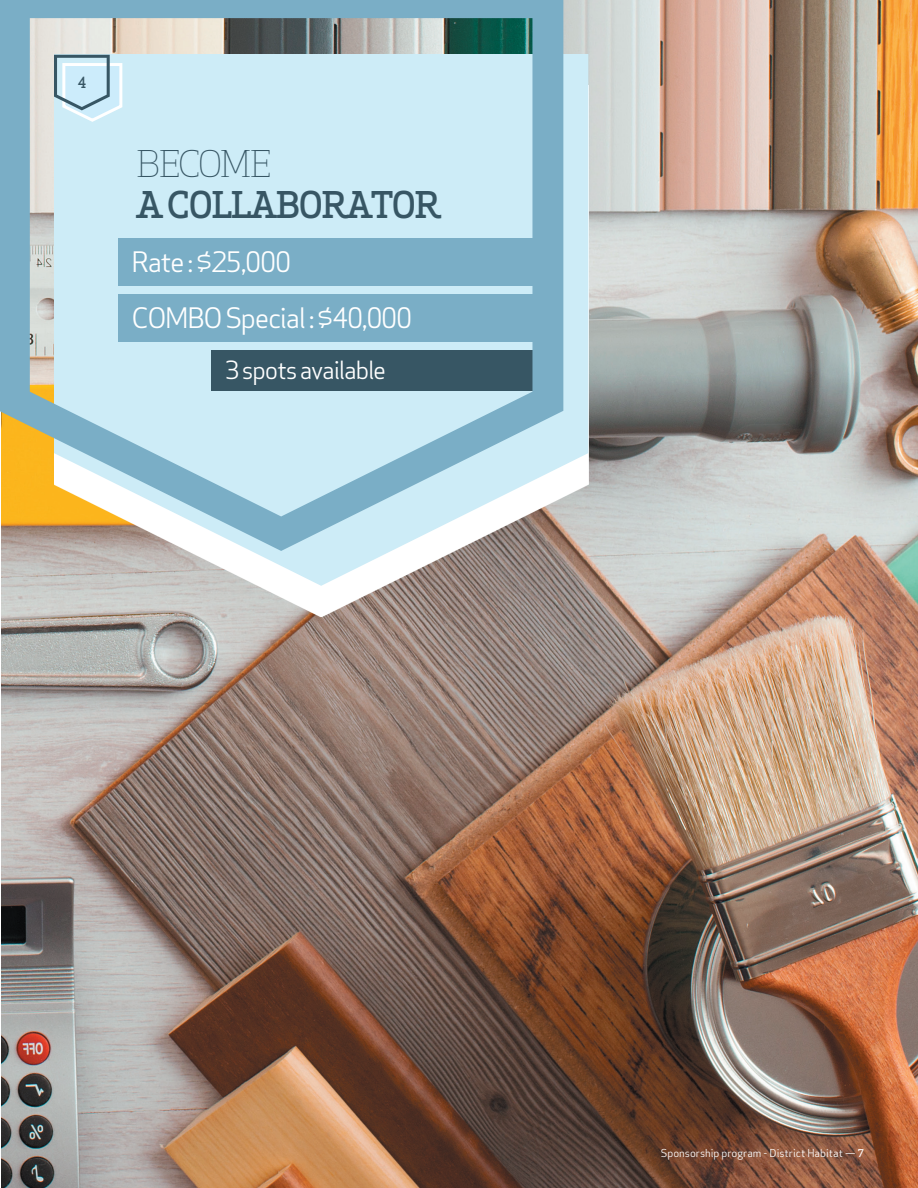
<style>
.page{position:relative;width:918px;height:1188px;background:#fff}
.page>*{position:absolute;margin:0;border:0;box-sizing:border-box;transform-origin:0 0}
.t1{font:500 36px "Apex Serif";letter-spacing:-.05em;color:#375664}
.t2{font:300 36px "Apex Serif";letter-spacing:-.05em;color:#375664}
.t3{font:27px/55.9px "Apex Sans";letter-spacing:-.05em;color:#fff}
.t4{font:24px "Apex Sans";letter-spacing:-.05em;color:#fff}
.t5{font:500 14.85px "Apex Serif";color:#375664}
.t6{font:10.5px "Apex Sans";color:#fff}
.s1{font-family:"Apex Serif";font-weight:500}
</style>
<div class="page">
<img style="left:1px;top:0;width:917px;height:1188px">
<svg style="left:54px;top:586px;width:534px;height:31px;background:#b7b0ab"></svg>
<svg style="left:54px;top:54px;width:534px;height:532px"></svg>
<svg style="left:0;top:0;width:563px;height:551px;background:#accbd4"></svg>
<h3 class="t5" style="left:77px;top:73px;width:10px">4</h3>
<h1 class="t2" style="left:136px;top:141px;width:137px">BECOME</h1>
<h1 class="t1" style="left:136px;top:182px;width:306px">A COLLABORATOR</h1>
<h2 class="t3" style="left:132px;top:231px;width:282px">Rate : $25,000<br>COMBO Special : $40,000</h2>
<h3 class="t4" style="left:225px;top:351px;width:163px">3 spots available</h3>
<p class="t6" style="left:661px;top:1144px;width:205px">Sponsorship program - District Habitat — <span class="s1">7</span></p>
</div>
